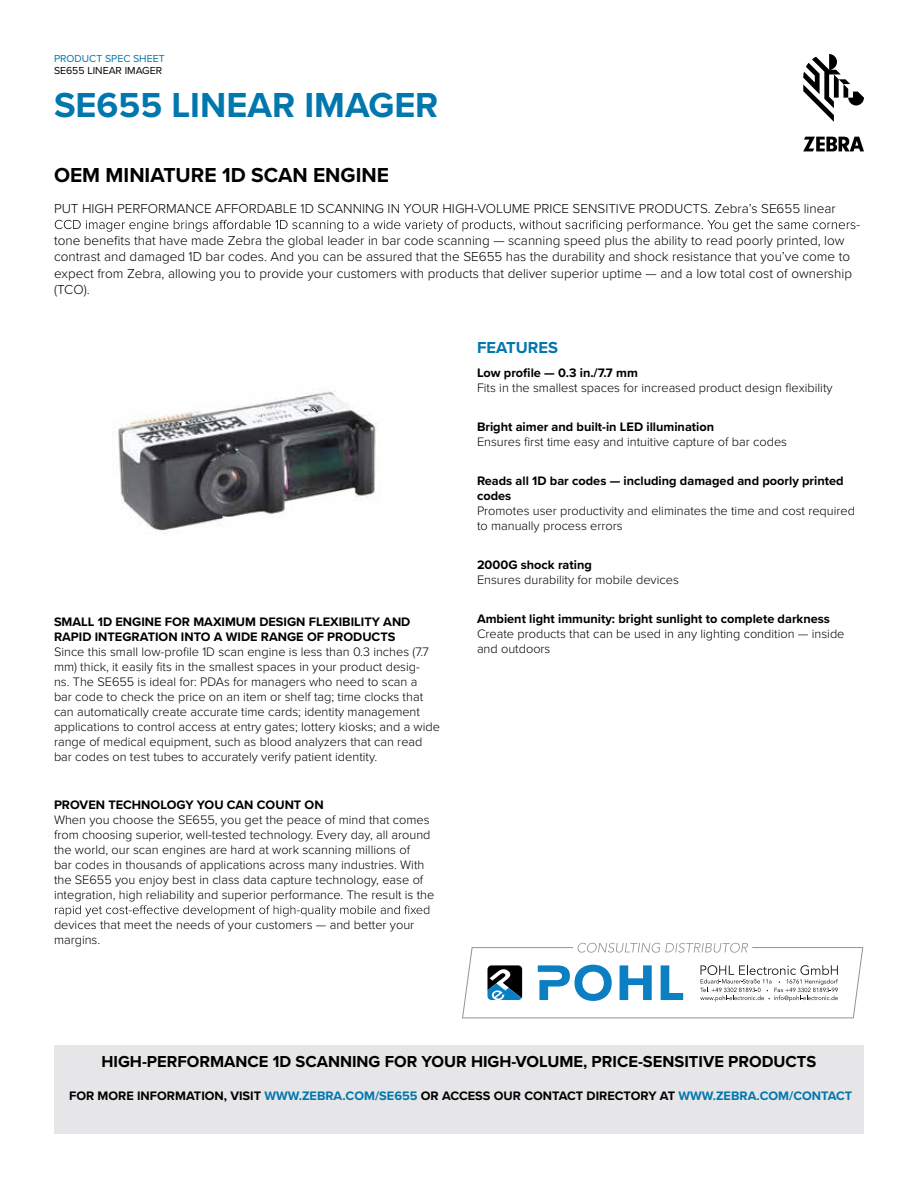
<style>
.page{position:relative;width:918px;height:1188px;background:#fff}
.page>*{position:absolute;margin:0;border:0;box-sizing:border-box;transform-origin:0 0}
.t1{font:700 36px "Proxima Nova";color:#0077ad}
.t2{font:700 21px "Proxima Nova";color:#000}
.t3{font:700 16.5px "Proxima Nova";color:#000}
.t4{font:700 16.5px "Proxima Nova";color:#0077ad}
.t5{font:300 13.5px/16.2px "Proxima Nova";color:#000}
.t6{font:300 12.75px/15px "Proxima Nova";color:#000}
.t7{font:700 12.75px/15px "Proxima Nova";color:#000}
.t8{font:10.5px "Proxima Nova";color:#000}
.t9{font:10.5px "Proxima Nova";color:#0077ad}
.s1{color:#0077ad}
</style>
<div class="page">
<svg style="left:803px;top:137px;width:61px;height:14px"></svg>
<svg style="left:803px;top:54px;width:61px;height:68px"></svg>
<svg style="left:55px;top:905px;width:374px;height:11px"></svg>
<div style="left:54px;top:1046px;width:810px;height:88px;background:#e6e5e7"></div>
<svg style="left:55px;top:220px;width:805px;height:12px"></svg>
<img style="left:114px;top:391px;width:266px;height:142px">
<svg style="left:462px;top:943px;width:401px;height:75px"></svg>
<p class="t9" style="left:54px;top:50px;width:112px">PRODUCT SPEC SHEET</p>
<p class="t8" style="left:54px;top:63px;width:110px">SE655 LINEAR IMAGER</p>
<h1 class="t1" style="left:54px;top:79px;width:386px">SE655 LINEAR IMAGER</h1>
<h2 class="t2" style="left:54px;top:159px;width:337px">OEM MINIATURE 1D SCAN ENGINE</h2>
<p class="t5" style="left:54px;top:199px;width:783px">PUT HIGH PERFORMANCE AFFORDABLE 1D SCANNING IN YOUR HIGH-VOLUME PRICE SENSITIVE PRODUCTS. Zebra’s SE655 linear</p>
<p class="t5" style="left:54px;top:232px;width:800px">tone benefits that have made Zebra the global leader in bar code scanning — scanning speed plus the ability to read poorly printed, low contrast and damaged 1D bar codes. And you can be assured that the SE655 has the durability and shock resistance that you’ve come to expect from Zebra, allowing you to provide your customers with products that deliver superior uptime — and a low total cost of ownership (TCO).</p>
<p class="t7" style="left:54px;top:614px;width:358px">SMALL 1D ENGINE FOR MAXIMUM DESIGN FLEXIBILITY AND<br>RAPID INTEGRATION INTO A WIDE RANGE OF PRODUCTS</p>
<p class="t6" style="left:54px;top:644px;width:388px">Since this small low-profile 1D scan engine is less than 0.3 inches (7.7 mm) thick, it easily fits in the smallest spaces in your product desig-<br>ns. The SE655 is ideal for: PDAs for managers who need to scan a<br>bar code to check the price on an item or shelf tag; time clocks that can automatically create accurate time cards; identity management applications to control access at entry gates; lottery kiosks; and a wide range of medical equipment, such as blood analyzers that can read bar codes on test tubes to accurately verify patient identity.</p>
<p class="t7" style="left:54px;top:797px;width:271px">PROVEN TECHNOLOGY YOU CAN COUNT ON</p>
<p class="t6" style="left:54px;top:812px;width:382px">When you choose the SE655, you get the peace of mind that comes from choosing superior, well-tested technology. Every day, all around the world, our scan engines are hard at work scanning millions of<br>bar codes in thousands of applications across many industries. With the SE655 you enjoy best in class data capture technology, ease of integration, high reliability and superior performance. The result is the</p>
<p class="t6" style="left:54px;top:917px;width:362px">devices that meet the needs of your customers — and better your margins.</p>
<p class="t4" style="left:477px;top:335px;width:83px">FEATURES</p>
<p class="t7" style="left:477px;top:365px;width:162px">Low profile — 0.3 in./7.7 mm</p>
<p class="t6" style="left:477px;top:380px;width:357px">Fits in the smallest spaces for increased product design flexibility</p>
<p class="t7" style="left:477px;top:419px;width:239px">Bright aimer and built-in LED illumination</p>
<p class="t6" style="left:477px;top:434px;width:312px">Ensures first time easy and intuitive capture of bar codes</p>
<p class="t7" style="left:477px;top:473px;width:368px">Reads all 1D bar codes — including damaged and poorly printed codes</p>
<p class="t6" style="left:477px;top:503px;width:380px">Promotes user productivity and eliminates the time and cost required to manually process errors</p>
<p class="t7" style="left:477px;top:557px;width:116px">2000G shock rating</p>
<p class="t6" style="left:477px;top:572px;width:203px">Ensures durability for mobile devices</p>
<p class="t7" style="left:477px;top:611px;width:355px">Ambient light immunity: bright sunlight to complete darkness</p>
<p class="t6" style="left:477px;top:626px;width:369px">Create products that can be used in any lighting condition — inside and outdoors</p>
<p class="t3" style="left:102px;top:1049px;width:716px">HIGH-PERFORMANCE 1D SCANNING FOR YOUR HIGH-VOLUME, PRICE-SENSITIVE PRODUCTS</p>
<p class="t7" style="left:69px;top:1088px;width:785px">FOR MORE INFORMATION, VISIT <span class="s1">WWW.ZEBRA.COM/SE655</span> OR ACCESS OUR CONTACT DIRECTORY AT <span class="s1">WWW.ZEBRA.COM/CONTACT</span></p>
</div>
